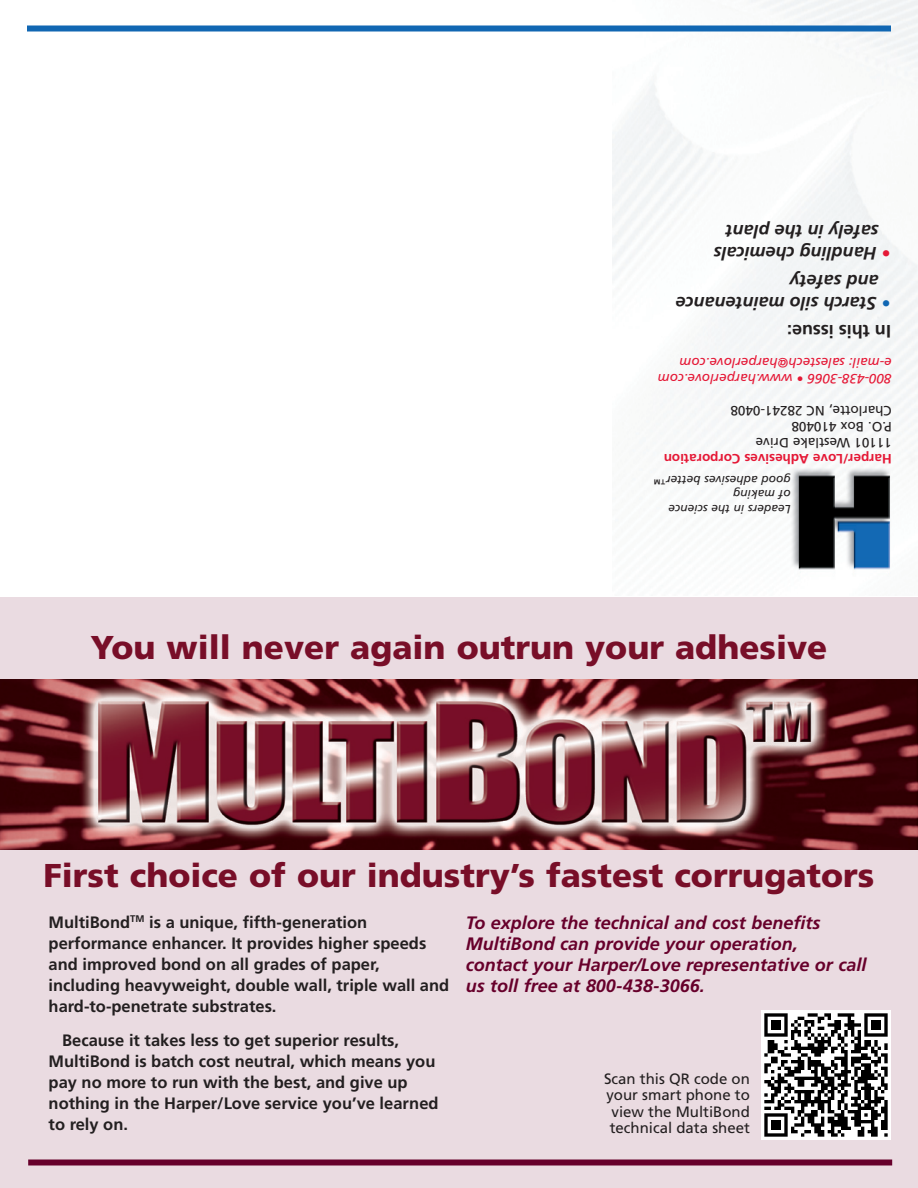
<style>
.page{position:relative;width:918px;height:1188px;background:#fff}
.page>*{position:absolute;margin:0;border:0;box-sizing:border-box;transform-origin:0 0}
.t1{font:900 33px "Frutiger";color:#780e28}
.t2{font:italic 700 18px/21px "Frutiger";color:#67002b}
.t3{font:italic 700 18px/21.6px "Frutiger";color:#231f20}
.t4{font:700 18px "Frutiger";color:#231f20}
.Body_Text_Indent{font:700 16.5px/21px "Frutiger";color:#231f20}
.Bullet{font:15px/16.5px "Frutiger";color:#231f20;text-align:center}
.t5{font:italic 13.5px "Frutiger";color:#e51836}
.t6{font:13.5px/16.2px "Frutiger";color:#231f20}
.t7{font:700 13.5px "Frutiger";color:#e51836}
.t8{font:italic 12px/14.4px "Frutiger";color:#231f20}
.s1{color:#e51836}
.s2{color:#1167b3}
</style>
<div class="page">
<img style="left:612px;top:0;width:306px;height:573px">
<div style="left:27px;top:26px;width:864px;height:6px;background:#1167b3"></div>
<div style="left:0;top:597px;width:918px;height:591px;background:#eadbe1"></div>
<img style="left:0;top:679px;width:918px;height:171px">
<img style="left:762px;top:1010px;width:129px;height:130px">
<div style="left:28px;top:1160px;width:864px;height:6px;background:#67002b"></div>
<p class="t3" style="left:891px;top:264px;width:179px;text-align:center;rotate:-180deg"><span class="s1">•</span> Handling chemicals safely in the plant</p>
<p class="t3" style="left:879px;top:314px;width:205px;text-indent:-12px;rotate:-180deg"><span class="s2">•</span> Starch silo maintenance and safety</p>
<p class="t4" style="left:891px;top:342px;width:106px;rotate:-180deg">In this issue:</p>
<p class="t5" style="left:892px;top:371px;width:214px;rotate:-180deg">e-mail: salestech@harperlove.com</p>
<p class="t5" style="left:892px;top:387px;width:236px;rotate:-180deg">800-438-3066 • www.harperlove.com</p>
<p class="t6" style="left:892px;top:451px;width:163px;rotate:-180deg">11101 Westlake Drive<br>P.O. Box 410408<br>Charlotte, NC 28241-0408</p>
<p class="t7" style="left:892px;top:467px;width:230px;rotate:-180deg">Harper/Love Adhesives Corporation</p>
<p class="t8" style="left:791px;top:516px;width:138px;rotate:-180deg">Leaders in the science of making<br>good adhesives better™</p>
<p class="t1" style="left:91px;top:627px;width:738px">You will never again outrun your adhesive</p>
<p class="t1" style="left:44px;top:855px;width:832px">First choice of our industry’s fastest corrugators</p>
<p class="Body_Text_Indent" style="left:49px;top:911px;width:402px">MultiBond<sup>TM</sup> is a unique, fifth-generation performance enhancer. It provides higher speeds and improved bond on all grades of paper, including heavyweight, double wall, triple wall and hard-to-penetrate substrates.</p>
<p class="Body_Text_Indent" style="left:49px;top:1030px;width:391px;text-indent:14px">Because it takes less to get superior results, MultiBond is batch cost neutral, which means you pay no more to run with the best, and give up nothing in the Harper/Love service you’ve learned to rely on.</p>
<p class="t2" style="left:466px;top:912px;width:402px">To explore the technical and cost benefits MultiBond can provide your operation,<br>contact your Harper/Love representative or call us toll free at 800-438-3066.</p>
<p class="Bullet" style="left:604px;top:1070px;width:147px">Scan this QR code on your smart phone to view the MultiBond technical data sheet</p>
</div>
